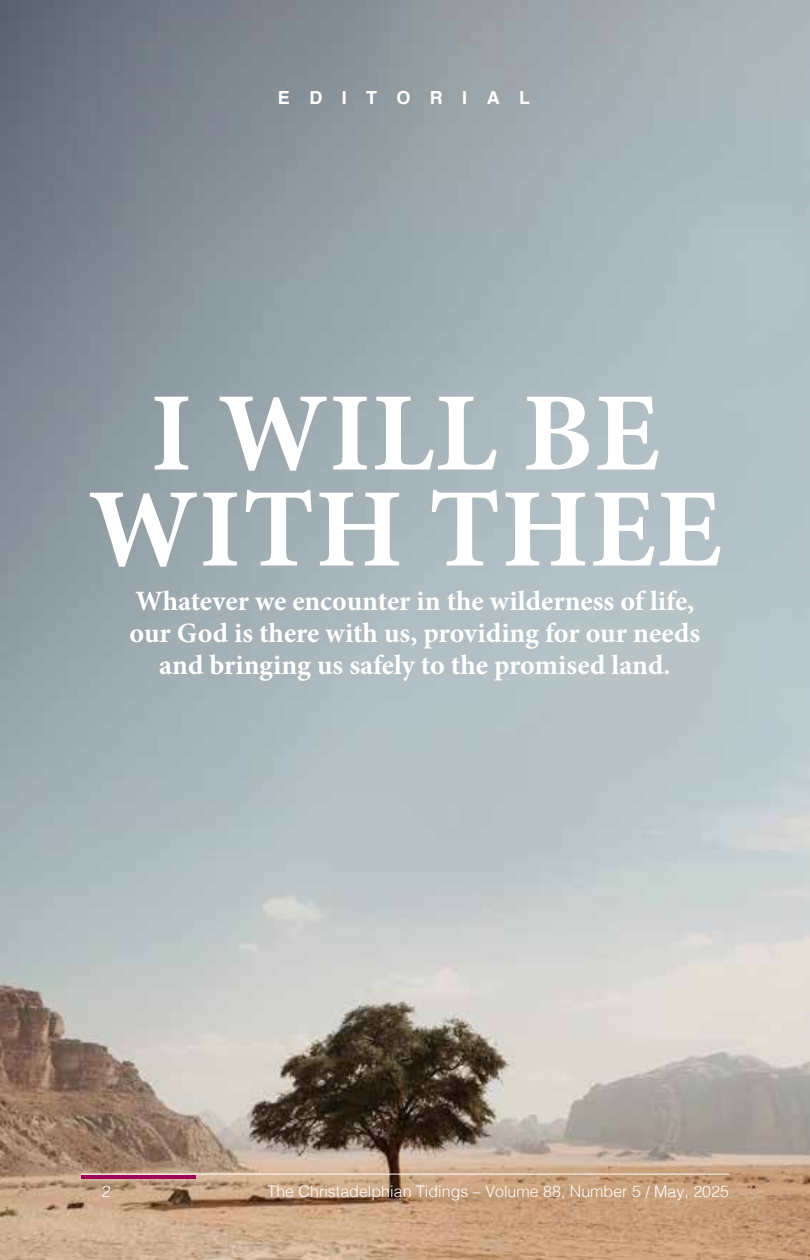
<style>
.page{position:relative;width:810px;height:1260px;background:#fff}
.page>*{position:absolute;margin:0;border:0;box-sizing:border-box;transform-origin:0 0}
.t1{font:700 112px/96px "Minion Pro";letter-spacing:.01em;color:#fff;text-align:center}
.t2{font:700 28px/32px "Minion Pro";color:#fff;text-align:center}
.t3{font:700 18px "Helvetica";letter-spacing:1.08em;color:#fff}
.t4{font:300 16px "Helvetica";color:#fff}
</style>
<div class="page">
<img style="left:0;top:0;width:810px;height:1260px">
<hr style="left:81px;top:1175px;width:114px;height:4px;background:#9c065c">
<hr style="left:81px;top:1174px;width:648px;height:1px;background:#fff">
<p class="t3" style="left:278px;top:86px;width:254px">EDITORIAL</p>
<h1 class="t1" style="left:88px;top:384px;width:635px">I WILL BE<br>WITH THEE</h1>
<p class="t2" style="left:130px;top:585px;width:572px">Whatever we encounter in the wilderness of life, our God is there with us, providing for our needs and bringing us safely to the promised land.</p>
<p class="t4" style="left:102px;top:1178px;width:10px">2</p>
<p class="t4" style="left:268px;top:1178px;width:463px">The Christadelphian Tidings – Volume 88, Number 5 / May, 2025</p>
</div>
